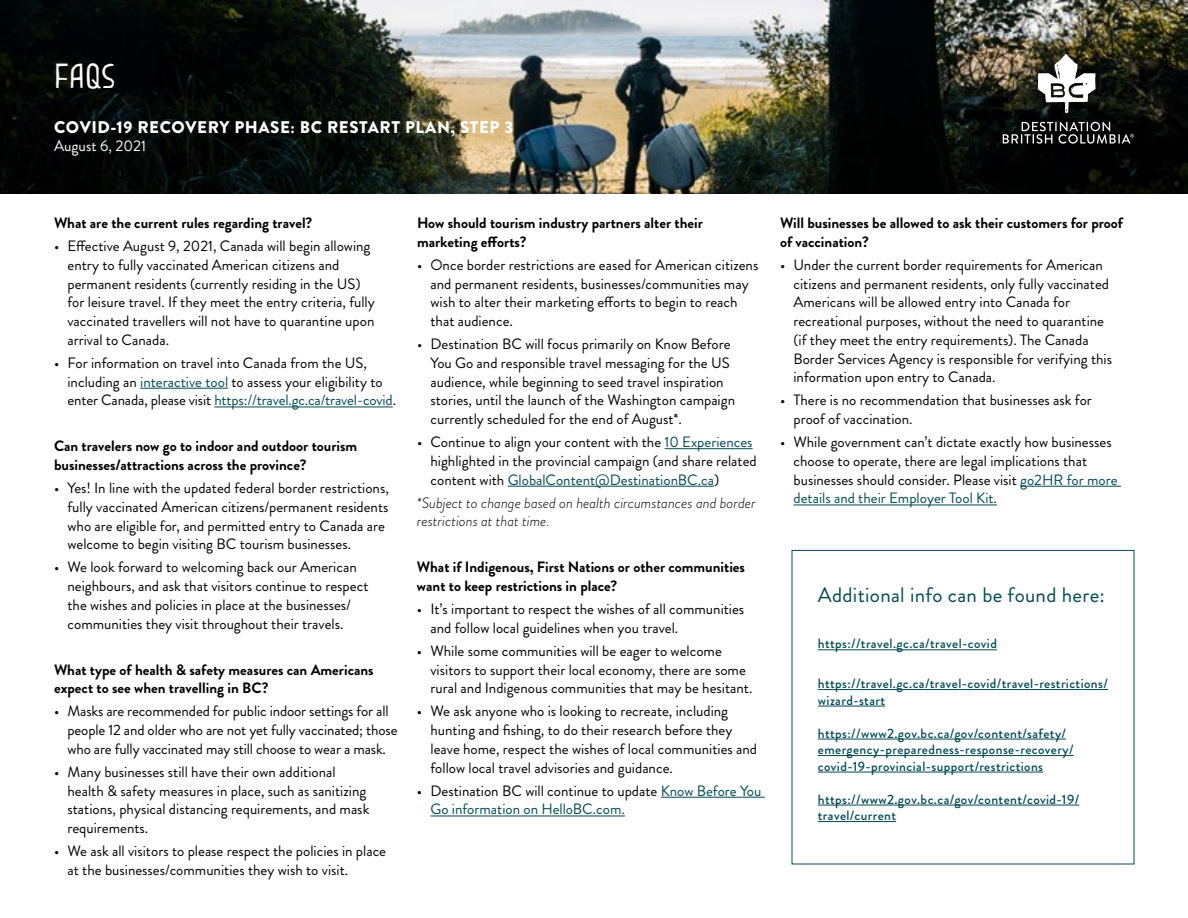
<style>
.page{position:relative;width:1188px;height:918px;background:#fff}
.page>*{position:absolute;margin:0;border:0;box-sizing:border-box;transform-origin:0 0}
.t1{font:23.7px "Great Forest";color:#fff}
.t2{font:21px "Brandon Grotesque";letter-spacing:.015em;color:#004a55}
.t3{font:900 16.8px "Brandon Grotesque";letter-spacing:.035em;color:#fff}
.t4{font:15.3px "Brandon Grotesque";color:#fff}
.t5{font:15px/18.8px "Brandon Grotesque";color:#000}
.t6{font:700 15px/18.8px "Brandon Grotesque";color:#000}
.t7{font:italic 300 15px/18.8px "Brandon Grotesque";color:#000}
.t8{font:15px/18.8px "Brandon Grotesque";color:#004a55}
.t9{font:500 13.5px/16.5px "Brandon Grotesque";letter-spacing:.03em;color:#004a55}
.s1{color:#004a55}
.s2{color:#000}
</style>
<div class="page">
<img style="left:0;top:0;width:1188px;height:193px">
<div style="left:993px;top:46px;width:150px;height:106px;background:#000;opacity:.75"></div>
<svg style="left:1038px;top:54px;width:57px;height:59px"></svg>
<svg style="left:1003px;top:122px;width:131px;height:22px;background:#3b3c3c"></svg>
<hr style="left:140px;top:388px;width:88px;height:1px;background:#004a55">
<hr style="left:214px;top:407px;width:179px;height:1px;background:#004a55">
<hr style="left:665px;top:448px;width:88px;height:1px;background:#004a55">
<hr style="left:508px;top:486px;width:206px;height:1px;background:#004a55">
<hr style="left:661px;top:797px;width:104px;height:1px;background:#004a55">
<hr style="left:430px;top:816px;width:195px;height:1px;background:#004a55">
<hr style="left:1020px;top:486px;width:101px;height:1px;background:#004a55">
<hr style="left:794px;top:505px;width:203px;height:1px;background:#004a55">
<hr style="left:818px;top:649px;width:179px;height:1px;background:#004a55">
<hr style="left:818px;top:689px;width:290px;height:1px;background:#004a55">
<hr style="left:818px;top:706px;width:67px;height:1px;background:#004a55">
<hr style="left:818px;top:739px;width:248px;height:1px;background:#004a55">
<hr style="left:818px;top:755px;width:256px;height:1px;background:#004a55">
<hr style="left:818px;top:772px;width:225px;height:1px;background:#004a55">
<hr style="left:818px;top:805px;width:261px;height:1px;background:#004a55">
<hr style="left:818px;top:821px;width:78px;height:1px;background:#004a55">
<h1 class="t1" style="left:54px;top:65px;width:63px">faqs</h1>
<p class="t3" style="left:54px;top:115px;width:461px">COVID-19 RECOVERY PHASE: BC RESTART PLAN, STEP 3</p>
<p class="t4" style="left:54px;top:135px;width:94px">August 6, 2021</p>
<p class="t6" style="left:54px;top:214px;width:260px">What are the current rules regarding travel?</p>
<p class="t5" style="left:68px;top:237px;width:309px;text-indent:-14px">• Effective August 9, 2021, Canada will begin allowing entry to fully vaccinated American citizens and permanent residents (currently residing in the US) for leisure travel. If they meet the entry criteria, fully vaccinated travellers will not have to quarantine upon arrival to Canada.</p>
<p class="t5" style="left:68px;top:354px;width:330px;text-indent:-14px">• For information on travel into Canada from the US, including an <span class="s1">interactive tool</span> to assess your eligibility to enter Canada, please visit <span class="s1">https://travel.gc.ca/travel-covid</span>.</p>
<p class="t6" style="left:54px;top:437px;width:305px">Can travelers now go to indoor and outdoor tourism businesses/attractions across the province?</p>
<p class="t5" style="left:68px;top:479px;width:323px;text-indent:-14px">• Yes! In line with the updated federal border restrictions, fully vaccinated American citizens/permanent residents who are eligible for, and permitted entry to Canada are welcome to begin visiting BC tourism businesses.</p>
<p class="t5" style="left:68px;top:558px;width:302px;text-indent:-14px">• We look forward to welcoming back our American neighbours, and ask that visitors continue to respect the wishes and policies in place at the businesses/ communities they visit throughout their travels.</p>
<p class="t6" style="left:54px;top:660px;width:321px">What type of health &amp; safety measures can Americans expect to see when travelling in BC?</p>
<p class="t5" style="left:68px;top:702px;width:332px;text-indent:-14px">• Masks are recommended for public indoor settings for all people 12 and older who are not yet fully vaccinated; those who are fully vaccinated may still choose to wear a mask.</p>
<p class="t5" style="left:68px;top:763px;width:303px;text-indent:-14px">• Many businesses still have their own additional health &amp; safety measures in place, such as sanitizing stations, physical distancing requirements, and mask requirements.</p>
<p class="t5" style="left:68px;top:842px;width:320px;text-indent:-14px">• We ask all visitors to please respect the policies in place at the businesses/communities they wish to visit.</p>
<p class="t6" style="left:417px;top:214px;width:287px">How should tourism industry partners alter their marketing efforts?</p>
<p class="t5" style="left:430px;top:256px;width:329px;text-indent:-14px">• Once border restrictions are eased for American citizens and permanent residents, businesses/communities may wish to alter their marketing efforts to begin to reach that audience.</p>
<p class="t5" style="left:430px;top:335px;width:306px;text-indent:-14px">• Destination BC will focus primarily on Know Before You Go and responsible travel messaging for the US audience, while beginning to seed travel inspiration stories, until the launch of the Washington campaign currently scheduled for the end of August*.</p>
<p class="t5" style="left:430px;top:433px;width:328px;text-indent:-14px">• Continue to align your content with the <span class="s1">10 Experiences </span>highlighted in the provincial campaign (and share related content with <span class="s1">GlobalContent@DestinationBC.ca</span>)</p>
<p class="t7" style="left:417px;top:493px;width:340px">*Subject to change based on health circumstances and border restrictions at that time.</p>
<p class="t6" style="left:417px;top:558px;width:330px">What if Indigenous, First Nations or other communities want to keep restrictions in place?</p>
<p class="t5" style="left:430px;top:600px;width:315px;text-indent:-14px">• It’s important to respect the wishes of all communities and follow local guidelines when you travel.</p>
<p class="t5" style="left:430px;top:642px;width:323px;text-indent:-14px">• While some communities will be eager to welcome visitors to support their local economy, there are some rural and Indigenous communities that may be hesitant.</p>
<p class="t5" style="left:430px;top:702px;width:328px;text-indent:-14px">• We ask anyone who is looking to recreate, including hunting and fishing, to do their research before they leave home, respect the wishes of local communities and follow local travel advisories and guidance.</p>
<p class="t8" style="left:430px;top:781px;width:332px;text-indent:-14px"><span class="s2">• Destination BC will continue to update</span> Know Before You<br>Go information on HelloBC.com.</p>
<p class="t6" style="left:780px;top:214px;width:345px">Will businesses be allowed to ask their customers for proof of vaccination?</p>
<p class="t5" style="left:794px;top:256px;width:320px;text-indent:-14px">• Under the current border requirements for American citizens and permanent residents, only fully vaccinated Americans will be allowed entry into Canada for recreational purposes, without the need to quarantine (if they meet the entry requirements). The Canada Border Services Agency is responsible for verifying this information upon entry to Canada.</p>
<p class="t5" style="left:794px;top:391px;width:300px;text-indent:-14px">• There is no recommendation that businesses ask for proof of vaccination.</p>
<p class="t5" style="left:794px;top:433px;width:326px;text-indent:-14px">• While government can’t dictate exactly how businesses choose to operate, there are legal implications that businesses should consider. Please visit <span class="s1">go2HR for more details and their Employer Tool Kit.</span></p>
<h2 class="t2" style="left:818px;top:580px;width:289px">Additional info can be found here:</h2>
<p class="t9" style="left:818px;top:636px;width:181px">https://travel.gc.ca/travel-covid</p>
<p class="t9" style="left:818px;top:676px;width:292px">https://travel.gc.ca/travel-covid/travel-restrictions/ wizard-start</p>
<p class="t9" style="left:818px;top:725px;width:257px">https://www2.gov.bc.ca/gov/content/safety/ emergency-preparedness-response-recovery/ covid-19-provincial-support/restrictions</p>
<p class="t9" style="left:818px;top:791px;width:263px">https://www2.gov.bc.ca/gov/content/covid-19/ travel/current</p>
</div>
